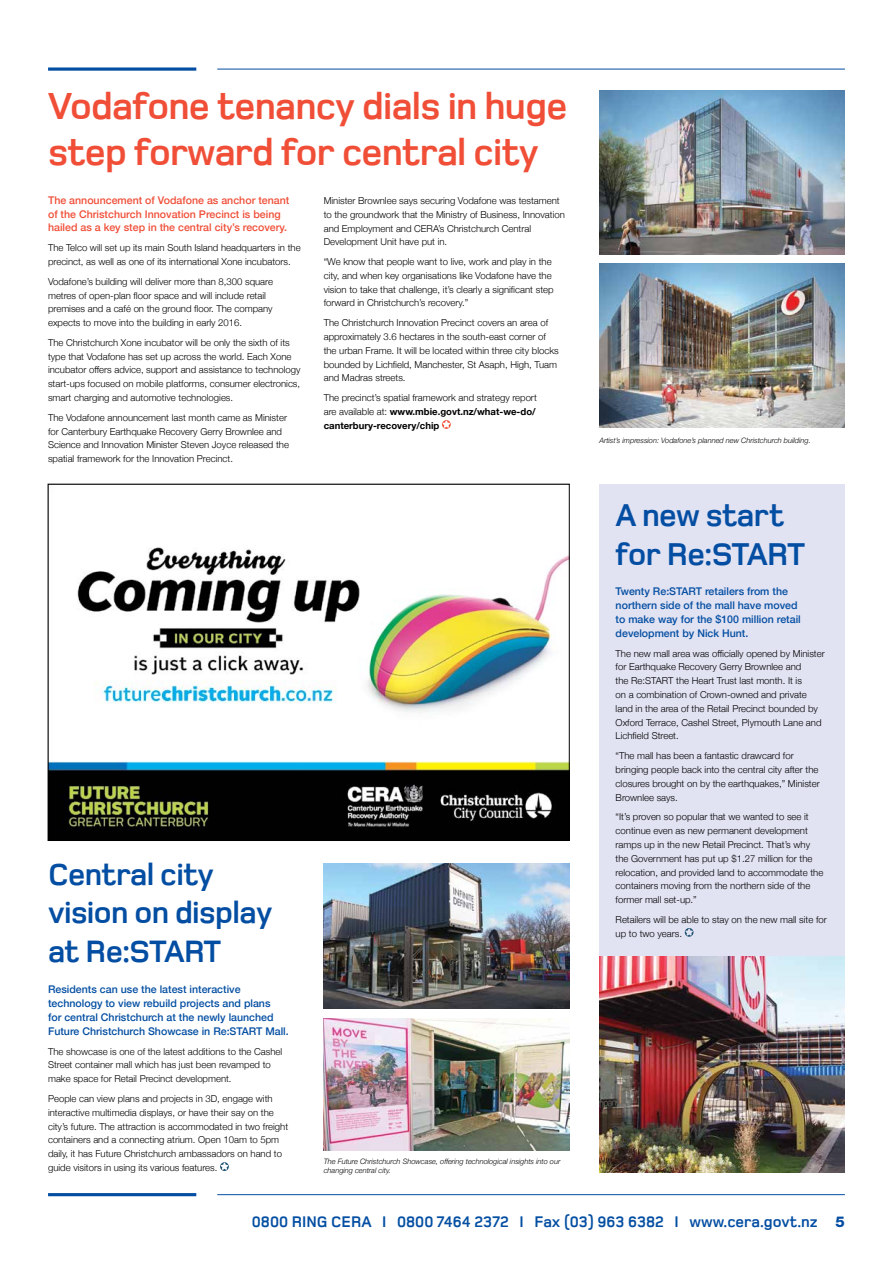
<style>
.page{position:relative;width:893px;height:1263px;background:#fff}
.page>*{position:absolute;margin:0;border:0;box-sizing:border-box;transform-origin:0 0}
.t1{font:700 38.7px/46.5px "Foundry Monoline";letter-spacing:-.02em;color:#f04e37}
.t2{font:700 32.4px/39px "Foundry Monoline";letter-spacing:-.02em;color:#034ea2}
.t3{font:700 31.8px/38.2px "Foundry Monoline";letter-spacing:-.02em;color:#034ea2}
.t4{font:700 15.9px "Foundry Monoline";color:#034ea2}
.t5{font:500 10.65px/13.8px "Helvetica Neue";color:#034ea2}
.t6{font:500 10.65px/13.8px "Helvetica Neue";color:#f04e37}
.t7{font:300 9.6px/13.8px "Helvetica Neue";color:#000}
.t8{font:italic 300 7.35px/8.9px "Helvetica Neue";color:#000}
.s1{font-weight:700}
.s2{font-family:"Helvetica Neue LT Std";font-weight:800;font-size:14.85px}
</style>
<div class="page">
<hr style="left:48px;top:1193px;width:148px;height:3px;background:#034ea2">
<hr style="left:217px;top:1194px;width:628px;height:1px;background:#034ea2">
<svg style="left:48px;top:67px;width:148px;height:4px"></svg>
<hr style="left:217px;top:69px;width:628px;height:1px;background:#034ea2">
<img style="left:599px;top:90px;width:246px;height:164px">
<img style="left:599px;top:263px;width:246px;height:164px">
<svg style="left:442px;top:420px;width:9px;height:9px"></svg>
<div style="left:599px;top:484px;width:246px;height:689px;background:#e1e2f2"></div>
<svg style="left:220px;top:1162px;width:9px;height:9px"></svg>
<svg style="left:685px;top:928px;width:8px;height:9px"></svg>
<img style="left:599px;top:956px;width:246px;height:217px">
<img style="left:324px;top:1018px;width:245px;height:133px">
<img style="left:324px;top:863px;width:245px;height:145px">
<img style="left:50px;top:547px;width:517px;height:292px">
<h1 class="t1" style="left:48px;top:83px;width:521px">Vodafone tenancy dials in huge step forward for central city</h1>
<p class="t7" style="left:324px;top:193px;width:243px">Minister Brownlee says securing Vodafone was testament to the groundwork that the Ministry of Business, Innovation and Employment and CERA’s Christchurch Central Development Unit have put in.</p>
<p class="t7" style="left:324px;top:254px;width:231px">“We know that people want to live, work and play in the city, and when key organisations like Vodafone have the vision to take that challenge, it’s clearly a significant step forward in Christchurch’s recovery.”</p>
<p class="t7" style="left:324px;top:315px;width:237px">The Christchurch Innovation Precinct covers an area of approximately 3.6 hectares in the south-east corner of the urban Frame. It will be located within three city blocks bounded by Lichfield, Manchester, St Asaph, High, Tuam and Madras streets.</p>
<p class="t7" style="left:324px;top:390px;width:215px;text-align:justify">The precinct’s spatial framework and strategy report are available at: <span class="s1">www.mbie.govt.nz/what-we-do/ canterbury-recovery/chip</span></p>
<p class="t6" style="left:48px;top:193px;width:243px">The announcement of Vodafone as anchor tenant of the Christchurch Innovation Precinct is being hailed as a key step in the central city’s recovery.</p>
<p class="t7" style="left:48px;top:240px;width:254px">The Telco will set up its main South Island headquarters in the precinct, as well as one of its international Xone incubators.</p>
<p class="t7" style="left:48px;top:274px;width:226px">Vodafone’s building will deliver more than 8,300 square metres of open-plan floor space and will include retail premises and a café on the ground floor. The company expects to move into the building in early 2016.</p>
<p class="t7" style="left:48px;top:335px;width:254px">The Christchurch Xone incubator will be only the sixth of its type that Vodafone has set up across the world. Each Xone incubator offers advice, support and assistance to technology start-ups focused on mobile platforms, consumer electronics, smart charging and automotive technologies.</p>
<p class="t7" style="left:48px;top:410px;width:242px">The Vodafone announcement last month came as Minister for Canterbury Earthquake Recovery Gerry Brownlee and Science and Innovation Minister Steven Joyce released the spatial framework for the Innovation Precinct.</p>
<h3 class="t3" style="left:48px;top:856px;width:226px">Central city vision on display at Re:START</h3>
<p class="t5" style="left:48px;top:982px;width:242px">Residents can use the latest interactive technology to view rebuild projects and plans<br>for central Christchurch at the newly launched Future Christchurch Showcase in Re:START Mall.</p>
<p class="t7" style="left:48px;top:1044px;width:236px">The showcase is one of the latest additions to the Cashel<br>Street container mall which has just been revamped to make space for Retail Precinct development.</p>
<p class="t7" style="left:48px;top:1091px;width:242px">People can view plans and projects in 3D, engage with interactive multimedia displays, or have their say on the city’s future. The attraction is accommodated in two freight containers and a connecting atrium. Open 10am to 5pm daily, it has Future Christchurch ambassadors on hand to guide visitors in using its various features.</p>
<p class="t8" style="left:324px;top:1157px;width:238px">The Future Christchurch Showcase, offering technological insights into our changing central city.</p>
<p class="t8" style="left:599px;top:436px;width:213px">Artist’s impression: Vodafone’s planned new Christchurch building.</p>
<h2 class="t2" style="left:616px;top:496px;width:191px">A new start for Re:START</h2>
<p class="t5" style="left:616px;top:584px;width:187px">Twenty Re:START retailers from the northern side of the mall have moved to make way for the $100 million retail development by Nick Hunt.</p>
<p class="t7" style="left:616px;top:646px;width:211px">The new mall area was officially opened by Minister for Earthquake Recovery Gerry Brownlee and<br>the Re:START the Heart Trust last month. It is<br>on a combination of Crown-owned and private land in the area of the Retail Precinct bounded by Oxford Terrace, Cashel Street, Plymouth Lane and Lichfield Street.</p>
<p class="t7" style="left:616px;top:748px;width:206px">“The mall has been a fantastic drawcard for bringing people back into the central city after the closures brought on by the earthquakes,” Minister Brownlee says.</p>
<p class="t7" style="left:616px;top:809px;width:209px">“It’s proven so popular that we wanted to see it continue even as new permanent development ramps up in the new Retail Precinct. That’s why the Government has put up $1.27 million for the relocation, and provided land to accommodate the containers moving from the northern side of the former mall set-up.”</p>
<p class="t7" style="left:616px;top:912px;width:213px">Retailers will be able to stay on the new mall site for up to two years.</p>
<h3 class="t4" style="left:252px;top:1213px;width:594px">0800 RING CERA I 0800 7464 2372 I Fax (03) 963 6382 I www.cera.govt.nz <span class="s2">5</span></h3>
</div>
